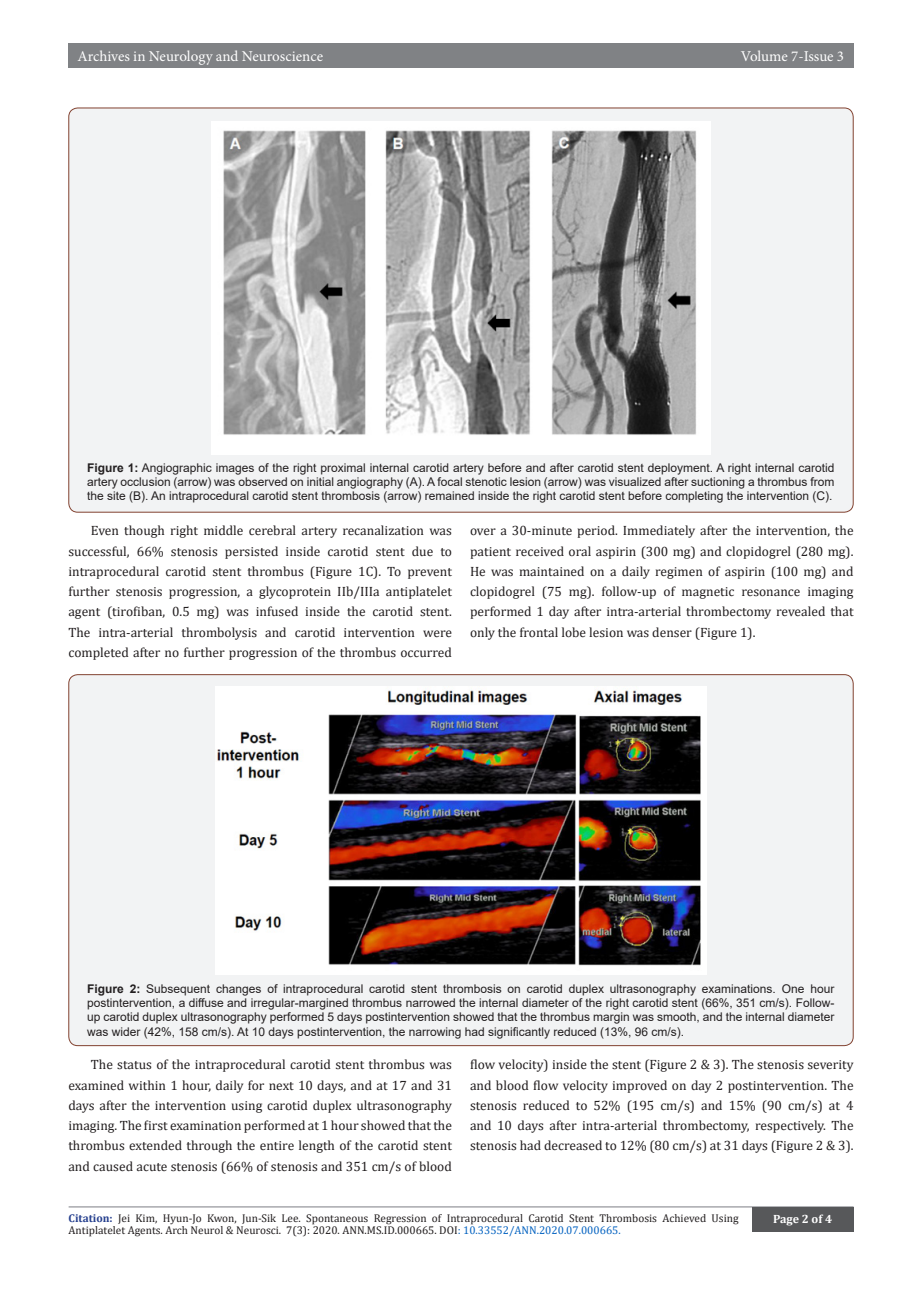
<style>
.page{position:relative;width:922px;height:1292px;background:#fff}
.page>*{position:absolute;margin:0;border:0;box-sizing:border-box;transform-origin:0 0}
.t1{font:15px "Minion Pro";letter-spacing:-.005em;color:#fff}
.t2{font:13.5px/20.2px "Cambria";color:#231f20;text-align:justify}
.t3{font:12px/14.4px "Arial";color:#231f20;text-align:justify}
.t4{font:700 12px "Cambria";color:#fff}
.t5{font:11.25px/12px "Cambria";color:#231f20}
.s1{font-weight:700}
.s2{font-weight:700;color:#253f8e}
.s3{color:#0563c1}
</style>
<div class="page">
<div style="left:68px;top:44px;width:786px;height:24px;background:#808285"></div>
<hr style="left:69px;top:1206px;width:784px;height:1px;background:#a8a9ad">
<div style="left:751px;top:1207px;width:102px;height:25px;background:#57585a"></div>
<div style="left:69px;top:108px;width:784px;height:404px;background:#f2f3f4;border-radius:9px"></div>
<img style="left:212px;top:121px;width:499px;height:333px">
<div style="left:69px;top:674px;width:784px;height:371px;background:#f2f3f4;border-radius:9px"></div>
<img style="left:216px;top:687px;width:490px;height:288px">
<p class="t1" style="left:77px;top:46px;width:247px">Archives in Neurology and Neuroscience</p>
<p class="t1" style="left:741px;top:46px;width:105px">Volume 7-Issue 3</p>
<p class="t3" style="left:87px;top:460px;width:749px"><span class="s1">Figure 1:</span> Angiographic images of the right proximal internal carotid artery before and after carotid stent deployment. A right internal carotid artery occlusion (arrow) was observed on initial angiography (A). A focal stenotic lesion (arrow) was visualized after suctioning a thrombus from the site (B). An intraprocedural carotid stent thrombosis (arrow) remained inside the right carotid stent before completing the intervention (C).</p>
<p class="t2" style="left:68px;top:520px;width:385px;text-indent:22px">Even though right middle cerebral artery recanalization was successful, 66% stenosis persisted inside carotid stent due to intraprocedural carotid stent thrombus (Figure 1C). To prevent further stenosis progression, a glycoprotein IIb/IIIa antiplatelet agent (tirofiban, 0.5 mg) was infused inside the carotid stent.<br>The intra-arterial thrombolysis and carotid intervention were completed after no further progression of the thrombus occurred</p>
<p class="t2" style="left:470px;top:520px;width:385px">over a 30-minute period. Immediately after the intervention, the patient received oral aspirin (300 mg) and clopidogrel (280 mg).<br>He was maintained on a daily regimen of aspirin (100 mg) and clopidogrel (75 mg). follow-up of magnetic resonance imaging performed 1 day after intra-arterial thrombectomy revealed that only the frontal lobe lesion was denser (Figure 1).</p>
<p class="t3" style="left:87px;top:981px;width:748px"><span class="s1">Figure 2:</span> Subsequent changes of intraprocedural carotid stent thrombosis on carotid duplex ultrasonography examinations. One hour postintervention, a diffuse and irregular-margined thrombus narrowed the internal diameter of the right carotid stent (66%, 351 cm/s). Follow&shy;up carotid duplex ultrasonography performed 5 days postintervention showed that the thrombus margin was smooth, and the internal diameter was wider (42%, 158 cm/s). At 10 days postintervention, the narrowing had significantly reduced (13%, 96 cm/s).</p>
<p class="t2" style="left:68px;top:1054px;width:385px;text-indent:22px">The status of the intraprocedural carotid stent thrombus was examined within 1 hour, daily for next 10 days, and at 17 and 31 days after the intervention using carotid duplex ultrasonography imaging. The first examination performed at 1 hour showed that the thrombus extended through the entire length of the carotid stent and caused acute stenosis (66% of stenosis and 351 cm/s of blood</p>
<p class="t2" style="left:470px;top:1054px;width:385px">flow velocity) inside the stent (Figure 2 &amp; 3). The stenosis severity and blood flow velocity improved on day 2 postintervention. The stenosis reduced to 52% (195 cm/s) and 15% (90 cm/s) at 4 and 10 days after intra-arterial thrombectomy, respectively. The stenosis had decreased to 12% (80 cm/s) at 31 days (Figure 2 &amp; 3).</p>
<p class="t5" style="left:69px;top:1211px;width:671px"><span class="s2">Citation:</span> Jei Kim, Hyun-Jo Kwon, Jun-Sik Lee. Spontaneous Regression of Intraprocedural Carotid Stent Thrombosis Achieved Using<br>Antiplatelet Agents. Arch Neurol &amp; Neurosci. 7(3): 2020. ANN.MS.ID.000665. DOI<span class="s3">: 10.33552/ANN.2020.07.000665.</span></p>
<p class="t4" style="left:773px;top:1210px;width:60px">Page 2 of 4</p>
</div>
